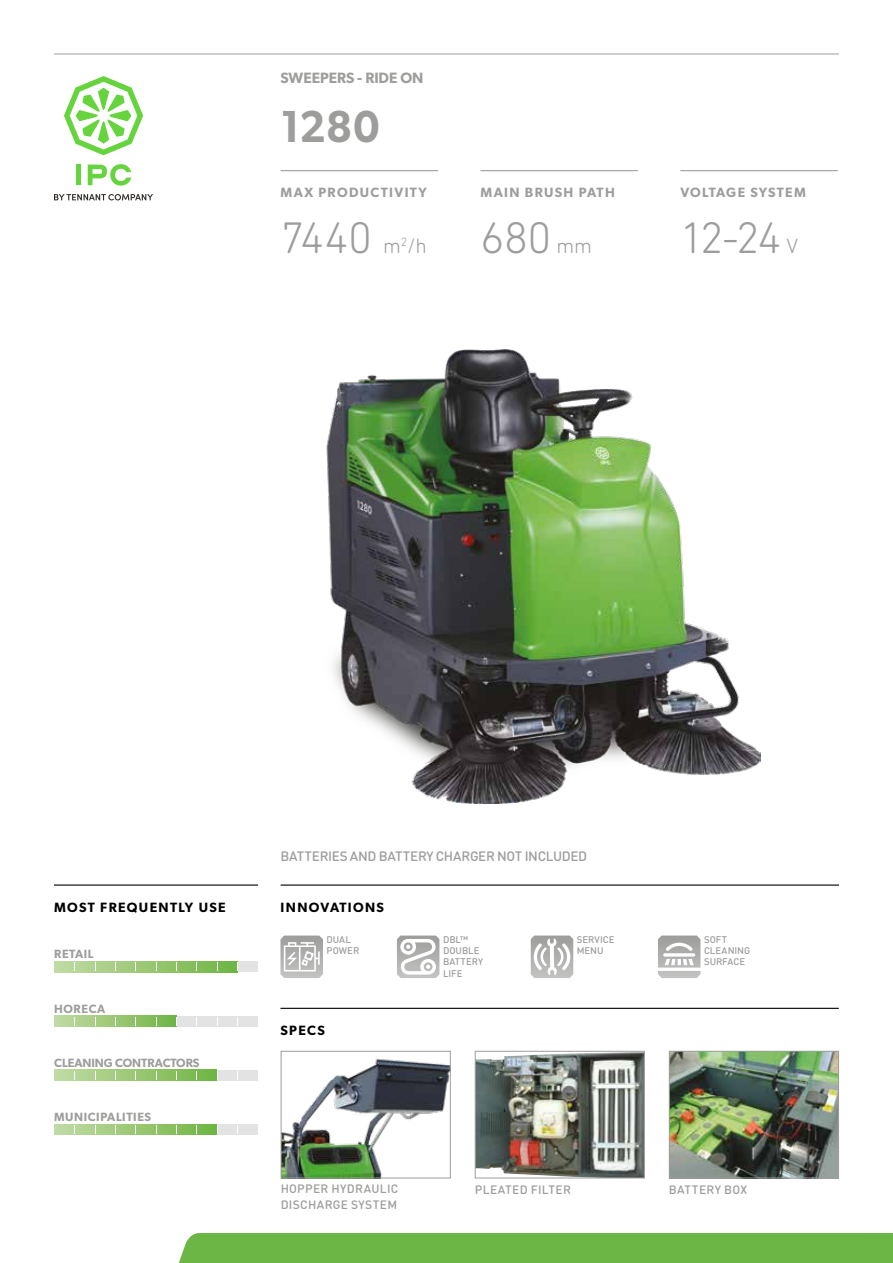
<style>
.page{position:relative;width:893px;height:1263px;background:#fff}
.page>*{position:absolute;margin:0;border:0;box-sizing:border-box;transform-origin:0 0}
.t1{font:300 45px "DIN Next Rounded LT Pro";letter-spacing:-.015em;color:#9d9d9c}
.t2{font:600 45px "Gibson";color:#9d9d9c;scale:.93 1}
.t3{font:600 15px "Gibson";color:#9d9d9c}
.t4{font:500 13.5px "DIN Round Pro";letter-spacing:-.025em;color:#9d9d9c}
.t5{font:600 13.5px "Gibson";letter-spacing:.1em;color:#000}
.t6{font:600 13.5px "Gibson";letter-spacing:.1em;color:#9d9d9c}
.t7{font:600 13.5px "Gibson";letter-spacing:.08em;color:#9d9d9c}
.t8{font:500 12px "DIN Round Pro";letter-spacing:.025em;color:#9d9d9c}
.t9{font:600 12px "Gibson";letter-spacing:.05em;color:#9d9d9c}
.t10{font:600 12px "Gibson";color:#9d9d9c}
.t11{font:500 9.6px/11.2px "DIN Round Pro";letter-spacing:-.005em;color:#9d9d9c}
.s1{font-size:21px}
</style>
<div class="page">
<div style="left:179px;top:1233px;width:714px;height:30px;background:#6bb644"></div>
<hr style="left:54px;top:54px;width:785px;height:1px;background:#9d9d9c">
<div style="left:76px;top:165px;width:5px;height:20px;background:#66d43d"></div>
<svg style="left:88px;top:164px;width:43px;height:22px"></svg>
<svg style="left:64px;top:76px;width:79px;height:79px"></svg>
<svg style="left:54px;top:194px;width:99px;height:6px"></svg>
<img style="left:671px;top:1053px;width:166px;height:123px">
<div style="left:669px;top:1051px;width:170px;height:127px;border:1px solid #9d9d9c"></div>
<img style="left:283px;top:1058px;width:166px;height:118px">
<div style="left:281px;top:1051px;width:170px;height:127px;border:1px solid #9d9d9c"></div>
<img style="left:477px;top:1053px;width:166px;height:123px">
<div style="left:475px;top:1051px;width:170px;height:127px;border:1px solid #9d9d9c"></div>
<hr style="left:281px;top:170px;width:157px;height:1px;background:#9d9d9c">
<hr style="left:480px;top:170px;width:158px;height:1px;background:#9d9d9c">
<hr style="left:680px;top:170px;width:158px;height:1px;background:#9d9d9c">
<hr style="left:281px;top:884px;width:558px;height:2px;background:#000">
<hr style="left:280px;top:1008px;width:559px;height:1px;background:#000">
<img style="left:326px;top:349px;width:435px;height:455px">
<hr style="left:54px;top:884px;width:204px;height:2px;background:#000">
<div style="left:54px;top:961px;width:204px;height:11px;background:#e3e3e3"></div>
<svg style="left:54px;top:961px;width:183px;height:11px;background:#9cca79"></svg>
<div style="left:54px;top:1070px;width:204px;height:10px;background:#e3e3e3"></div>
<svg style="left:54px;top:1070px;width:163px;height:10px;background:#9cca79"></svg>
<div style="left:54px;top:1016px;width:204px;height:10px;background:#e3e3e3"></div>
<svg style="left:54px;top:1016px;width:122px;height:10px"></svg>
<div style="left:54px;top:1124px;width:204px;height:11px;background:#e3e3e3"></div>
<svg style="left:54px;top:1124px;width:163px;height:11px;background:#9cca78"></svg>
<svg style="left:280px;top:935px;width:43px;height:43px"></svg>
<svg style="left:397px;top:935px;width:42px;height:43px"></svg>
<svg style="left:531px;top:935px;width:42px;height:43px"></svg>
<svg style="left:658px;top:935px;width:42px;height:43px"></svg>
<h2 class="t3" style="left:281px;top:69px;width:144px">SWEEPERS - RIDE ON</h2>
<h1 class="t2" style="left:281px;top:100px;width:108px">1280</h1>
<h3 class="t6" style="left:281px;top:185px;width:148px">MAX PRODUCTIVITY</h3>
<h3 class="t6" style="left:480px;top:185px;width:136px">MAIN BRUSH PATH</h3>
<h3 class="t7" style="left:680px;top:185px;width:127px">VOLTAGE SYSTEM</h3>
<h1 class="t1" style="left:281px;top:212px;width:313px">7440 <span class="s1">m</span><sup>2</sup><span class="s1">/h</span> 680 <span class="s1">mm</span></h1>
<h1 class="t1" style="left:680px;top:212px;width:119px">12-24 <span class="s1">V</span></h1>
<h3 class="t5" style="left:54px;top:899px;width:173px">MOST FREQUENTLY USE</h3>
<p class="t9" style="left:54px;top:947px;width:41px">RETAIL</p>
<p class="t9" style="left:54px;top:1001px;width:53px">HORECA</p>
<p class="t10" style="left:54px;top:1055px;width:147px">CLEANING CONTRACTORS</p>
<p class="t9" style="left:54px;top:1109px;width:99px">MUNICIPALITIES</p>
<h3 class="t4" style="left:280px;top:847px;width:308px">BATTERIES AND BATTERY CHARGER NOT INCLUDED</h3>
<h3 class="t5" style="left:281px;top:899px;width:105px">INNOVATIONS</h3>
<p class="t11" style="left:327px;top:933px;width:34px">DUAL<br>POWER</p>
<p class="t11" style="left:443px;top:933px;width:42px">DBL™<br>DOUBLE<br>BATTERY<br>LIFE</p>
<p class="t11" style="left:577px;top:933px;width:39px">SERVICE<br>MENU</p>
<p class="t11" style="left:704px;top:933px;width:48px">SOFT<br>CLEANING<br>SURFACE</p>
<h3 class="t5" style="left:280px;top:1022px;width:46px">SPECS</h3>
<p class="t8" style="left:281px;top:1181px;width:119px">HOPPER HYDRAULIC</p>
<p class="t8" style="left:669px;top:1181px;width:80px">BATTERY BOX</p>
<p class="t8" style="left:281px;top:1196px;width:118px">DISCHARGE SYSTEM</p>
<p class="t8" style="left:475px;top:1181px;width:98px">PLEATED FILTER</p>
</div>
